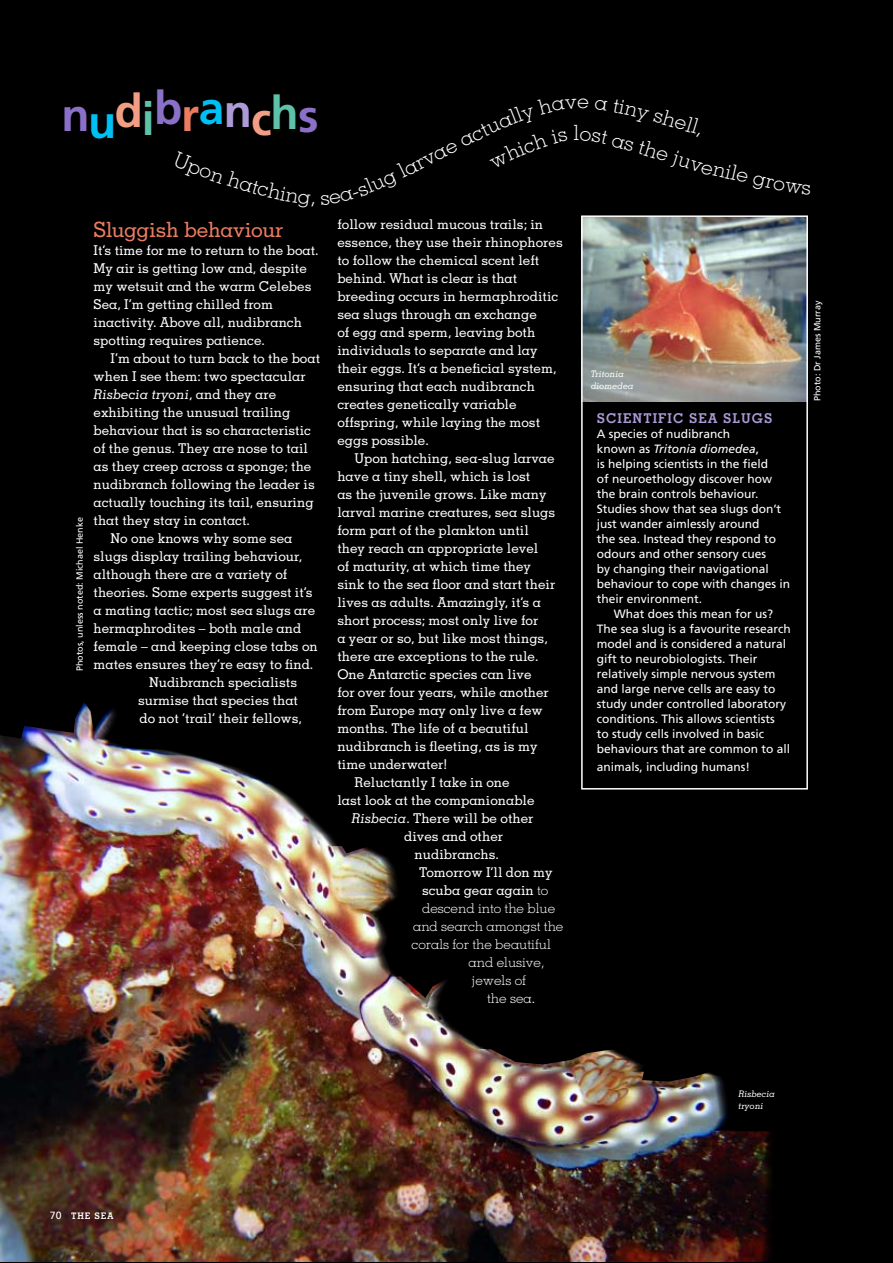
<style>
.page{position:relative;width:893px;height:1263px;background:#000}
.page>*{position:absolute;margin:0;border:0;box-sizing:border-box;transform-origin:0 0}
.t1{font:700 46.2px "Frutiger";letter-spacing:-.02em;color:#8a70c7}
.t2{font:500 21px "Memphis";letter-spacing:-.02em;color:#eb7c60}
.t3{font:300 21px "Memphis";color:#fff}
.t4{font:500 13.5px/18px "Memphis";color:#fff}
.t5{font:300 13.5px "Memphis";color:#fff}
.t6{font:italic 500 13.5px "Memphis";color:#fff}
.t7{font:700 13.5px "Memphis";letter-spacing:.08em;color:#ad9bd8}
.t8{font:12px/15px "Frutiger";color:#fff}
.t9{font:9px "Frutiger";color:#fff}
.t10{font:italic 500 9px/12px "Memphis";color:#fff}
.t11{font:700 9px "Memphis";letter-spacing:.1em;color:#fff}
.s1{color:#00c0f3}
.s2{color:#f19e84}
.s3{color:#5dc2a7}
.s4{color:#eb7c60}
.s5{color:#ad9bd8}
.s6{font-style:normal}
.s7{font-style:italic}
.s8{font-weight:300}
.s9{font-family:"Frutiger";font-weight:400;font-size:10.5px}
</style>
<div class="page">
<img style="left:0;top:702px;width:776px;height:560px">
<img style="left:584px;top:218px;width:221px;height:183px">
<div style="left:581px;top:215px;width:227px;height:574px;border:2px solid #fff"></div>
<h1 class="t1" style="left:62px;top:88px;width:259px">n<span class="s1">u</span><span class="s2">d</span><span class="s3">i</span>b<span class="s4">r</span><sup>a</sup><span class="s5">n</span><span class="s2">c</span><span class="s3">h</span>s</h1>
<p class="t9" style="left:74px;top:671px;width:156px;rotate:-90deg">Photos, unless noted: Michael Henke</p>
<h2 class="t2" style="left:94px;top:216px;width:191px">Sluggish behaviour</h2>
<p class="t4" style="left:94px;top:241px;width:227px">It’s time for me to return to the boat.<br>My air is getting low and, despite my wetsuit and the warm Celebes<br>Sea, I’m getting chilled from inactivity. Above all, nudibranch spotting requires patience.</p>
<p class="t4" style="left:111px;top:349px;width:211px">I’m about to turn back to the boat</p>
<p class="t4" style="left:94px;top:367px;width:214px">when I see them: two spectacular</p>
<p class="t6" style="left:94px;top:386px;width:184px">Risbecia tryoni<span class="s6">, and they are</span></p>
<p class="t4" style="left:94px;top:403px;width:198px">exhibiting the unusual trailing</p>
<p class="t4" style="left:94px;top:421px;width:219px">behaviour that is so characteristic</p>
<p class="t4" style="left:94px;top:439px;width:216px">of the genus. They are nose to tail</p>
<p class="t4" style="left:94px;top:457px;width:219px">as they creep across a sponge; the</p>
<p class="t4" style="left:94px;top:475px;width:223px">nudibranch following the leader is</p>
<p class="t4" style="left:94px;top:493px;width:222px">actually touching its tail, ensuring</p>
<p class="t4" style="left:94px;top:511px;width:158px">that they stay in contact.</p>
<p class="t4" style="left:111px;top:529px;width:183px">No one knows why some sea</p>
<p class="t4" style="left:94px;top:547px;width:210px">slugs display trailing behaviour,</p>
<p class="t4" style="left:94px;top:565px;width:195px">although there are a variety of</p>
<p class="t4" style="left:94px;top:583px;width:221px">theories. Some experts suggest it’s</p>
<p class="t4" style="left:94px;top:601px;width:223px">a mating tactic; most sea slugs are</p>
<p class="t4" style="left:94px;top:619px;width:209px">hermaphrodites – both male and</p>
<p class="t4" style="left:94px;top:637px;width:226px">female – and keeping close tabs on</p>
<p class="t4" style="left:94px;top:655px;width:221px">mates ensures they’re easy to find.</p>
<p class="t4" style="left:149px;top:673px;width:150px">Nudibranch specialists</p>
<p class="t4" style="left:138px;top:691px;width:162px">surmise that species that</p>
<p class="t4" style="left:140px;top:709px;width:164px">do not ‘trail’ their fellows,</p>
<h2 class="t3" style="left:399px;top:158px;width:59px;rotate:-27deg">arvae</h2>
<h2 class="t3" style="left:573px;top:120px;width:8px">l</h2>
<p class="t4" style="left:337px;top:215px;width:227px">follow residual mucous trails; in essence, they use their rhinophores to follow the chemical scent left behind. What is clear is that breeding occurs in hermaphroditic sea slugs through an exchange<br>of egg and sperm, leaving both individuals to separate and lay their eggs. It’s a beneficial system, ensuring that each nudibranch creates genetically variable offspring, while laying the most eggs possible.</p>
<p class="t4" style="left:354px;top:449px;width:202px">Upon hatching, sea-slug larvae</p>
<p class="t4" style="left:337px;top:467px;width:195px">have a tiny shell, which is lost</p>
<p class="t4" style="left:337px;top:485px;width:211px">as the juvenile grows. Like many</p>
<p class="t4" style="left:337px;top:503px;width:219px">larval marine creatures, sea slugs</p>
<p class="t4" style="left:337px;top:521px;width:193px">form part of the plankton until</p>
<p class="t4" style="left:337px;top:539px;width:203px">they reach an appropriate level</p>
<p class="t4" style="left:337px;top:557px;width:195px">of maturity, at which time they</p>
<p class="t4" style="left:337px;top:575px;width:219px">sink to the sea floor and start their</p>
<p class="t4" style="left:337px;top:593px;width:205px">lives as adults. Amazingly, it’s a</p>
<p class="t4" style="left:337px;top:611px;width:203px">short process; most only live for</p>
<p class="t4" style="left:337px;top:629px;width:212px">a year or so, but like most things,</p>
<p class="t4" style="left:337px;top:647px;width:203px">there are exceptions to the rule.</p>
<p class="t4" style="left:337px;top:665px;width:196px">One Antarctic species can live</p>
<p class="t4" style="left:337px;top:683px;width:213px">for over four years, while another</p>
<p class="t4" style="left:337px;top:701px;width:207px">from Europe may only live a few</p>
<p class="t4" style="left:337px;top:719px;width:193px">months. The life of a beautiful</p>
<p class="t4" style="left:337px;top:737px;width:202px">nudibranch is fleeting, as is my</p>
<p class="t4" style="left:337px;top:755px;width:111px">time underwater!</p>
<p class="t4" style="left:354px;top:773px;width:157px">Reluctantly I take in one</p>
<p class="t4" style="left:337px;top:791px;width:199px">last look at the companionable</p>
<p class="t4" style="left:352px;top:809px;width:183px"><span class="s7">Risbecia</span>. There will be other</p>
<p class="t4" style="left:404px;top:827px;width:101px">dives and other</p>
<p class="t4" style="left:415px;top:845px;width:86px">nudibranchs.</p>
<p class="t4" style="left:419px;top:863px;width:135px">Tomorrow I’ll don my</p>
<p class="t4" style="left:422px;top:881px;width:128px">scuba gear again <span class="s8">to</span></p>
<p class="t5" style="left:422px;top:900px;width:135px">descend into the blue</p>
<p class="t5" style="left:413px;top:918px;width:152px">and search amongst the</p>
<p class="t5" style="left:412px;top:936px;width:141px">corals for the beautiful</p>
<p class="t5" style="left:469px;top:954px;width:77px">and elusive,</p>
<p class="t5" style="left:472px;top:972px;width:56px">jewels of</p>
<p class="t5" style="left:487px;top:990px;width:50px">the sea.</p>
<h2 class="t3" style="left:680px;top:108px;width:30px;rotate:17deg">ell,</h2>
<h2 class="t3" style="left:729px;top:158px;width:43px;rotate:13deg">ile g</h2>
<p class="t10" style="left:591px;top:368px;width:44px">Tritonia diomedea</p>
<p class="t7" style="left:597px;top:410px;width:177px">SCIENTIFIC SEA SLUGS</p>
<p class="t8" style="left:597px;top:427px;width:195px">A species of nudibranch<br>known as <span class="s7">Tritonia diomedea</span>,<br>is helping scientists in the field<br>of neuroethology discover how the brain controls behaviour.<br>Studies show that sea slugs don’t just wander aimlessly around<br>the sea. Instead they respond to odours and other sensory cues<br>by changing their navigational behaviour to cope with changes in their environment.</p>
<p class="t8" style="left:597px;top:607px;width:196px;text-indent:17px">What does this mean for us?<br>The sea slug is a favourite research model and is considered a natural gift to neurobiologists. Their relatively simple nervous system and large nerve cells are easy to study under controlled laboratory conditions. This allows scientists<br>to study cells involved in basic behaviours that are common to all</p>
<p class="t8" style="left:597px;top:760px;width:155px">animals, including humans!</p>
<p class="t9" style="left:812px;top:401px;width:102px;rotate:-90deg">Photo: Dr James Murray</p>
<p class="t10" style="left:738px;top:1088px;width:38px">Risbecia tryoni</p>
<p class="t11" style="left:50px;top:1210px;width:65px"><span class="s9">70</span> THE SEA</p>
</div>
